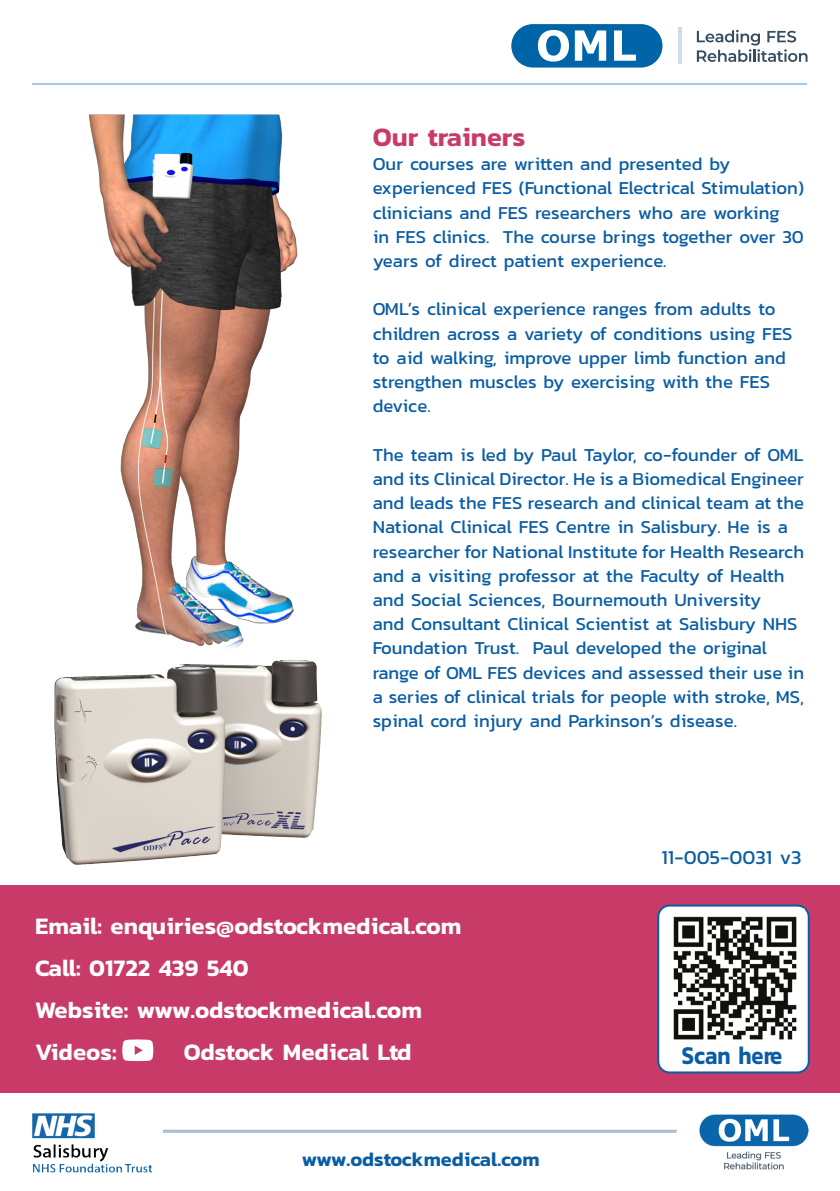
<style>
.page{position:relative;width:840px;height:1191px;background:#fff}
.page>*{position:absolute;margin:0;border:0;box-sizing:border-box;transform-origin:0 0}
.t1{font:600 27px "Kanit";color:#c83b69}
.t2{font:600 26px "Kanit";color:#0a5da4;scale:.85 1}
.t3{font:600 24px/42px "Kanit";color:#fff}
.t4{font:600 20px "Kanit";color:#0a5da4}
.t5{font:20px "Kanit";color:#0a5da4}
.t6{font:18.6px/24.2px "Kanit";color:#0a5da4}
</style>
<div class="page">
<div style="left:511px;top:24px;width:151px;height:44px;background:#0064a8;border-radius:22px"></div>
<svg style="left:678px;top:28px;width:3px;height:36px"></svg>
<svg style="left:537px;top:30px;width:31px;height:32px"></svg>
<svg style="left:574px;top:30px;width:32px;height:31px"></svg>
<svg style="left:614px;top:30px;width:21px;height:31px"></svg>
<svg style="left:696px;top:30px;width:111px;height:32px"></svg>
<hr style="left:33px;top:83px;width:773px;height:2px;background:#a0cbee">
<img style="left:33px;top:1113px;width:119px;height:60px">
<hr style="left:164px;top:1131px;width:511px;height:1px;background:#a0cbee">
<img style="left:699px;top:1114px;width:108px;height:56px">
<div style="left:0;top:885px;width:839px;height:208px;background:#c83b69"></div>
<svg style="left:122px;top:1039px;width:31px;height:22px"></svg>
<svg style="left:657px;top:904px;width:152px;height:169px;background:#a9a9ab"></svg>
<img style="left:89px;top:115px;width:209px;height:533px">
<img style="left:54px;top:660px;width:233px;height:205px">
<h1 class="t1" style="left:372px;top:116px;width:154px">Our trainers</h1>
<p class="t6" style="left:372px;top:151px;width:432px">Our courses are written and presented by experienced FES (Functional Electrical Stimulation) clinicians and FES researchers who are working<br>in FES clinics. The course brings together over 30 years of direct patient experience.</p>
<p class="t6" style="left:372px;top:297px;width:421px">OML’s clinical experience ranges from adults to children across a variety of conditions using FES to aid walking, improve upper limb function and strengthen muscles by exercising with the FES device.</p>
<p class="t6" style="left:372px;top:442px;width:432px">The team is led by Paul Taylor, co-founder of OML and its Clinical Director. He is a Biomedical Engineer and leads the FES research and clinical team at the National Clinical FES Centre in Salisbury. He is a researcher for National Institute for Health Research and a visiting professor at the Faculty of Health and Social Sciences, Bournemouth University<br>and Consultant Clinical Scientist at Salisbury NHS Foundation Trust. Paul developed the original range of OML FES devices and assessed their use in a series of clinical trials for people with stroke, MS, spinal cord injury and Parkinson’s disease.</p>
<p class="t5" style="left:661px;top:843px;width:141px">11-005-0031 v3</p>
<p class="t3" style="left:35px;top:903px;width:427px">Email: enquiries@odstockmedical.com<br>Call: 01722 439 540<br>Website: www.odstockmedical.com<br>Videos:</p>
<p class="t3" style="left:184px;top:1029px;width:229px">Odstock Medical Ltd</p>
<h2 class="t2" style="left:681px;top:1035px;width:120px">Scan here</h2>
<p class="t4" style="left:301px;top:1144px;width:239px">www.odstockmedical.com</p>
</div>
